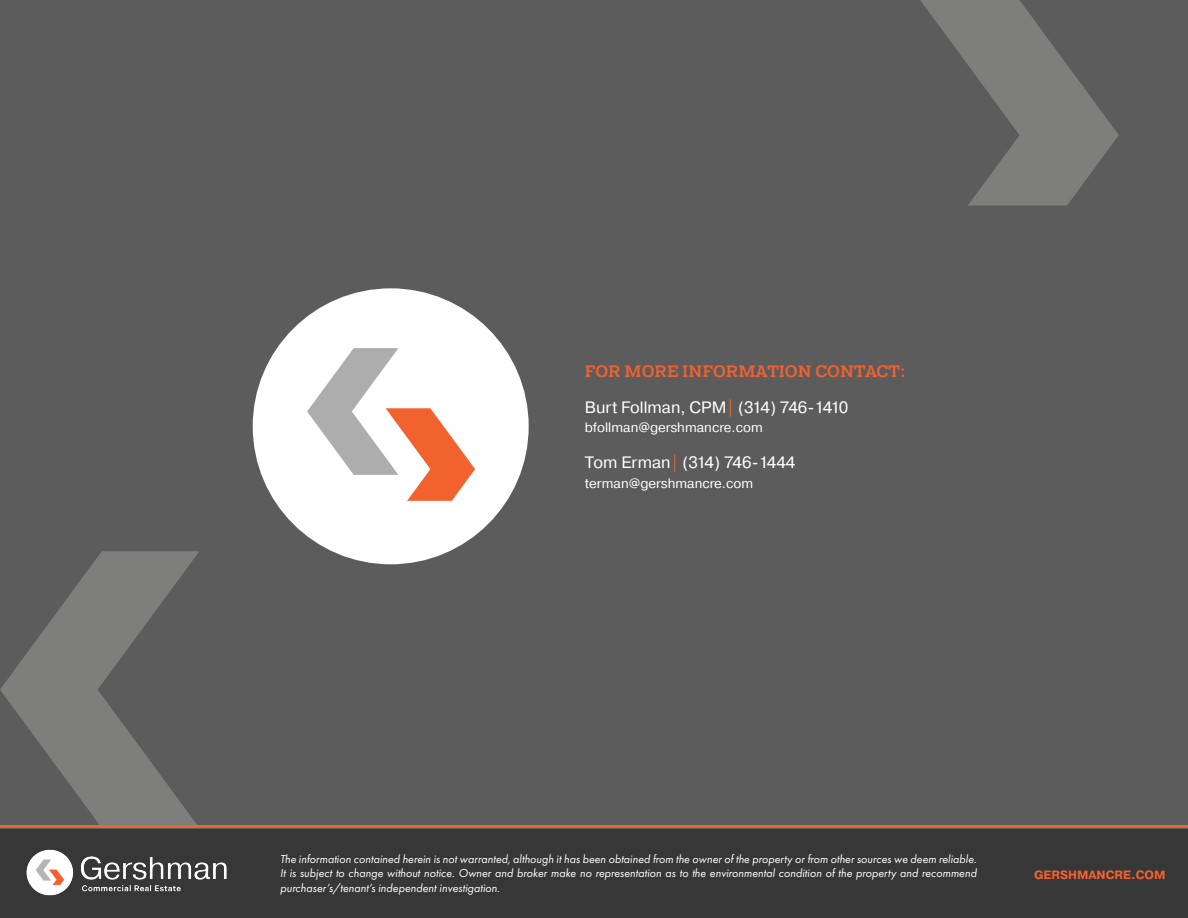
<style>
.page{position:relative;width:1188px;height:918px;background:#fff}
.page>*{position:absolute;margin:0;border:0;box-sizing:border-box;transform-origin:0 0}
.t1{font:16.5px "Pragmatica";color:#fff}
.t2{font:500 16.5px "Pragmatica Slab";color:#f26230}
.t3{font:13.5px "Pragmatica";color:#fff}
.t4{font:italic 12px/14.4px "Futura PT";color:#fff;text-align:justify}
.t5{font:700 12px "Pragmatica";color:#f26230}
.s1{color:#f26230}
</style>
<div class="page">
<div style="left:0;top:0;width:1188px;height:841px;background:#5c5c5c"></div>
<div style="left:0;top:830px;width:1188px;height:88px;background:#373737"></div>
<img style="left:26px;top:850px;width:201px;height:46px">
<svg style="left:920px;top:0;width:199px;height:205px"></svg>
<svg style="left:0;top:551px;width:199px;height:274px"></svg>
<div style="left:253px;top:288px;width:276px;height:276px;background:#fff;border-radius:50%"></div>
<svg style="left:307px;top:348px;width:168px;height:153px"></svg>
<hr style="left:0;top:825px;width:1188px;height:3px;background:#f26230">
<p class="t2" style="left:585px;top:361px;width:322px">FOR MORE INFORMATION CONTACT:</p>
<p class="t1" style="left:585px;top:397px;width:265px">Burt Follman, CPM<span class="s1">|</span> (314) 746-1410</p>
<p class="t3" style="left:585px;top:419px;width:180px">bfollman@gershmancre.com</p>
<p class="t1" style="left:585px;top:452px;width:212px">Tom Erman<span class="s1">|</span> (314) 746-1444</p>
<p class="t3" style="left:585px;top:475px;width:170px">terman@gershmancre.com</p>
<p class="t4" style="left:280px;top:852px;width:698px">The information contained herein is not warranted, although it has been obtained from the owner of the property or from other sources we deem reliable.<br>It is subject to change without notice. Owner and broker make no representation as to the environmental condition of the property and recommend purchaser’s/tenant’s independent investigation.</p>
<p class="t5" style="left:1034px;top:867px;width:133px">GERSHMANCRE.COM</p>
</div>
